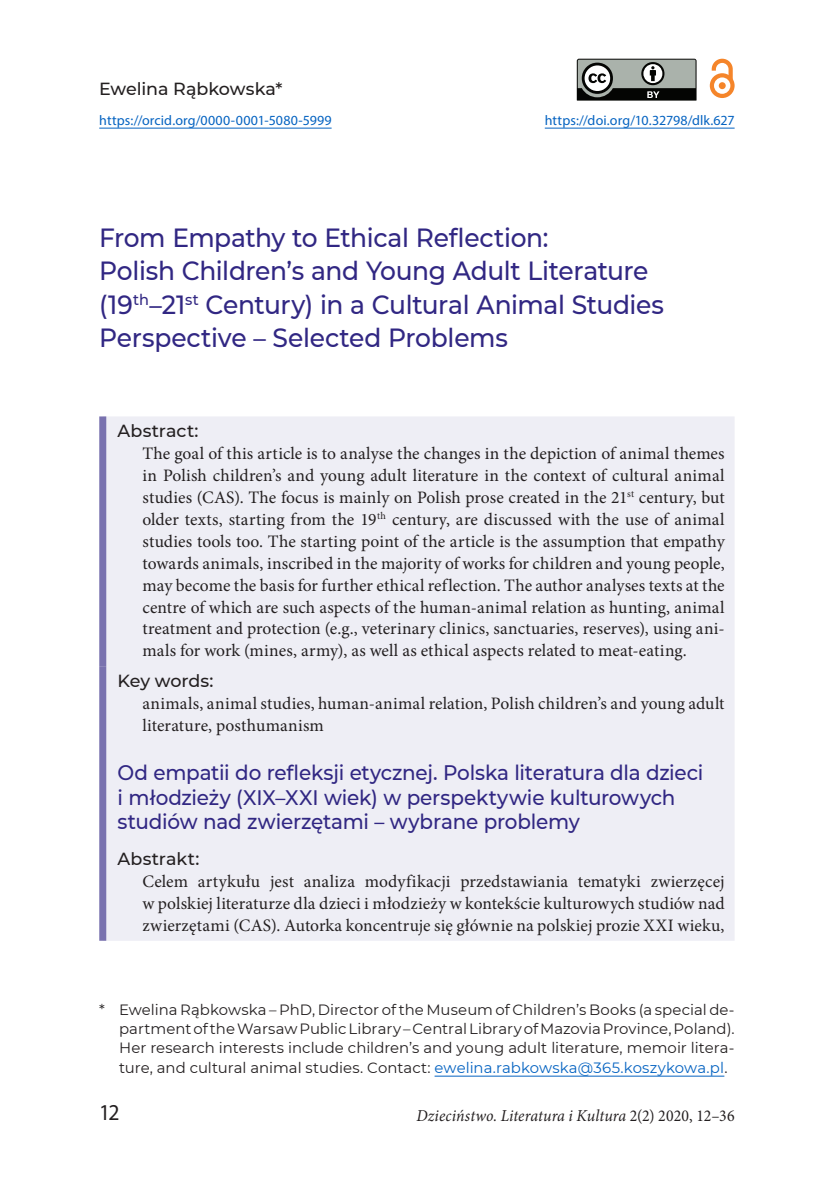
<style>
.page{position:relative;width:819px;height:1181px;background:#fff}
.page>*{position:absolute;margin:0;border:0;box-sizing:border-box;transform-origin:0 0}
.tyt1_1{font:500 26.25px/33.2px "Montserrat";letter-spacing:-.015em;color:#312783;scale:.95 1}
.t1{font:22.75px "Myriad Pro";color:#231f20;scale:.95 1}
.tyt_ang{font:500 21px/24.5px "Montserrat";letter-spacing:-.01em;color:#312783;scale:.95 1}
.abstrakt_ang{font:17.5px/21.9px "Minion Pro";letter-spacing:.01em;color:#231f20;text-align:justify}
.abstrakt{font:17.5px/21.9px "Minion Pro";color:#231f20;text-align:justify}
.abstrakt_slowa_ang{font:17.5px/21.9px "Minion Pro";letter-spacing:.005em;color:#231f20}
.tyt_abstrakt{font:500 17.5px "Montserrat";color:#231f20}
.tyt1_autor{font:500 17.5px "Montserrat";letter-spacing:-.005em;color:#231f20}
.pagina_dol{font:italic 16.62px "Minion Pro";letter-spacing:.005em;color:#231f20;scale:.95 1}
.nota_autor{font:14.88px/19.2px "Montserrat";letter-spacing:.005em;color:#231f20;text-align:justify}
.tyt1_afil{font:14px "Myriad Pro";letter-spacing:.005em;color:#0563c1}
.s1{color:#0563c1}
.s2{font-style:normal}
</style>
<div class="page">
<svg style="left:576px;top:59px;width:121px;height:42px;background:#777c78"></svg>
<svg style="left:709px;top:59px;width:25px;height:39px"></svg>
<hr style="left:99px;top:128px;width:232px;height:1px;background:#0563c1">
<hr style="left:544px;top:128px;width:190px;height:1px;background:#0563c1">
<div style="left:106px;top:416px;width:628px;height:524px;background:#eeeef5"></div>
<div style="left:99px;top:416px;width:7px;height:250px;background:#7972af"></div>
<div style="left:99px;top:666px;width:7px;height:274px;background:#7972af"></div>
<hr style="left:434px;top:1075px;width:290px;height:1px;background:#0563c1">
<p class="tyt1_autor" style="left:99px;top:77px;width:185px">Ewelina Rąbkowska*</p>
<p class="tyt1_afil" style="left:99px;top:111px;width:234px">https://orcid.org/0000-0001-5080-5999</p>
<p class="tyt1_afil" style="left:544px;top:111px;width:191px">https://doi.org/10.32798/dlk.627</p>
<p class="tyt1_1" style="left:99px;top:220px;width:596px">From Empathy to Ethical Reflection:<br>Polish Children’s and Young Adult Literature (19<sup>th</sup>–21<sup>st</sup> Century) in a Cultural Animal Studies Perspective – Selected Problems</p>
<p class="tyt_abstrakt" style="left:118px;top:419px;width:82px">Abstract:</p>
<p class="abstrakt_ang" style="left:142px;top:443px;width:583px">The goal of this article is to analyse the changes in the depiction of animal themes in Polish children’s and young adult literature in the context of cultural animal studies (CAS). The focus is mainly on Polish prose created in the 21<sup>st</sup> century, but older texts, starting from the 19<sup>th</sup> century, are discussed with the use of animal studies tools too. The starting point of the article is the assumption that empathy towards animals, inscribed in the majority of works for children and young people, may become the basis for further ethical reflection. The author analyses texts at the centre of which are such aspects of the human-animal relation as hunting, animal treatment and protection (e.g., veterinary clinics, sanctuaries, reserves), using ani&shy;mals for work (mines, army), as well as ethical aspects related to meat-eating.</p>
<p class="tyt_abstrakt" style="left:118px;top:669px;width:97px">Key words:</p>
<p class="abstrakt_slowa_ang" style="left:142px;top:692px;width:583px">animals, animal studies, human-animal relation, Polish children’s and young adult literature, posthumanism</p>
<p class="tyt_ang" style="left:118px;top:760px;width:618px">Od empatii do refleksji etycznej. Polska literatura dla dzieci i młodzieży (XIX–XXI wiek) w perspektywie kulturowych studiów nad zwierzętami – wybrane problemy</p>
<p class="tyt_abstrakt" style="left:118px;top:847px;width:83px">Abstrakt:</p>
<p class="abstrakt" style="left:142px;top:870px;width:583px">Celem artykułu jest analiza modyfikacji przedstawiania tematyki zwierzęcej w polskiej literaturze dla dzieci i młodzieży w kontekście kulturowych studiów nad zwierzętami (CAS). Autorka koncentruje się głównie na polskiej prozie XXI wieku,</p>
<p class="nota_autor" style="left:119px;top:999px;width:617px;text-indent:-20px">* Ewelina Rąbkowska – PhD, Director of the Museum of Children’s Books (a special de&shy;partment of the Warsaw Public Library – Central Library of Mazovia Province, Poland).<br>Her research interests include children’s and young adult literature, memoir litera&shy;ture, and cultural animal studies. Contact: <span class="s1">ewelina.rabkowska@365.koszykowa.pl</span>.</p>
<h2 class="t1" style="left:99px;top:1098px;width:23px">12</h2>
<p class="pagina_dol" style="left:416px;top:1104px;width:336px">Dzieciństwo. Literatura i Kultura <span class="s2">2(2) 2020, 12–36</span></p>
</div>
